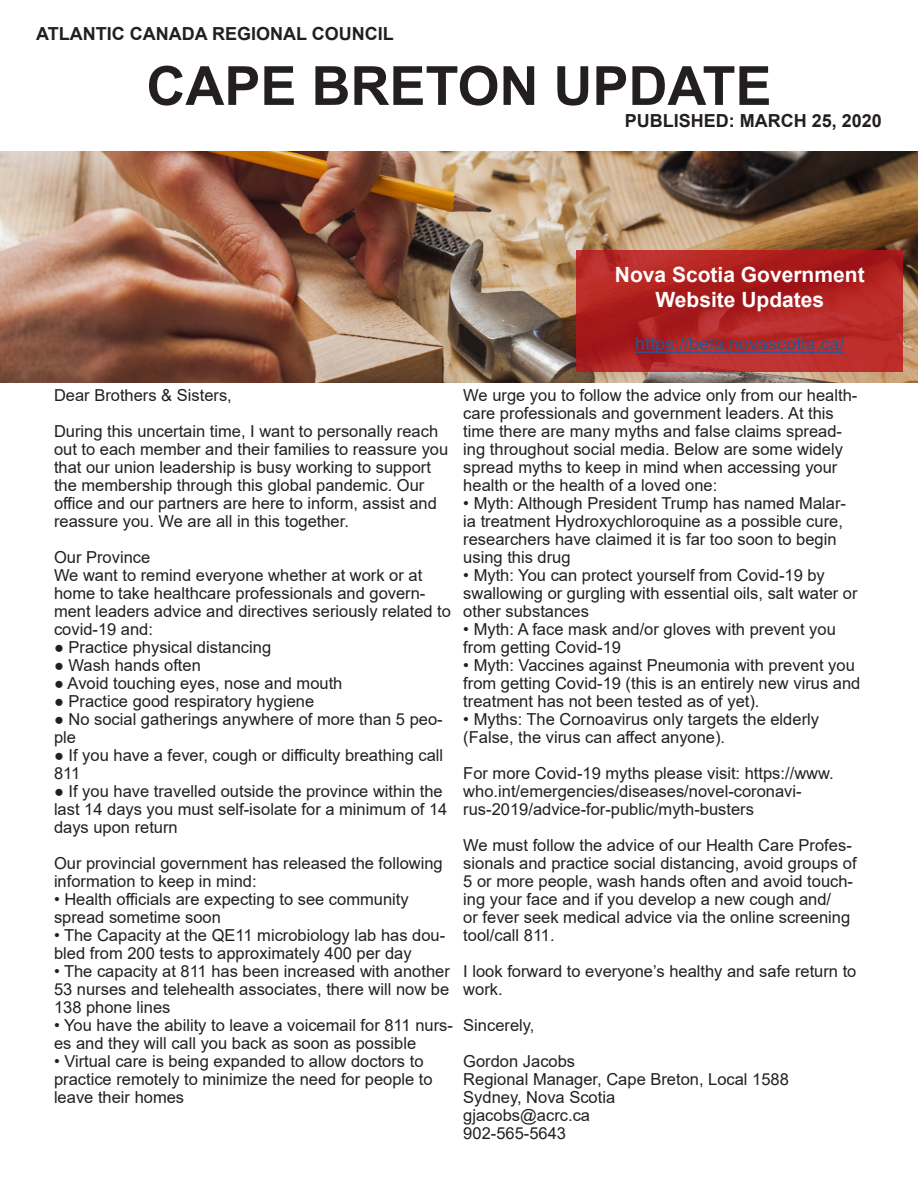
<style>
.page{position:relative;width:918px;height:1188px;background:#fff}
.page>*{position:absolute;margin:0;border:0;box-sizing:border-box;transform-origin:0 0}
.t1{font:700 54px "Arial";color:#231f20}
.t2{font:700 21px "Arial";color:#fff}
.t3{font:700 18px "Arial";color:#231f20}
.t4{font:18px "Arial";color:#175d9e}
.t5{font:16.5px/18px "Arial";color:#231f20}
</style>
<div class="page">
<img style="left:1px;top:152px;width:916px;height:230px">
<svg style="left:577px;top:250px;width:326px;height:122px;background:#b12423"></svg>
<hr style="left:635px;top:352px;width:209px;height:1px;background:#175d9e">
<p class="t3" style="left:36px;top:21px;width:359px">ATLANTIC CANADA REGIONAL COUNCIL</p>
<p class="t1" style="left:146px;top:48px;width:627px">CAPE BRETON UPDATE</p>
<p class="t3" style="left:625px;top:107px;width:259px">PUBLISHED: MARCH 25, 2020</p>
<p class="t2" style="left:615px;top:260px;width:251px">Nova Scotia Government</p>
<p class="t2" style="left:655px;top:285px;width:170px">Website Updates</p>
<p class="t4" style="left:635px;top:332px;width:211px">https://beta.novascotia.ca/</p>
<p class="t5" style="left:54px;top:386px;width:179px">Dear Brothers &amp; Sisters,</p>
<p class="t5" style="left:54px;top:422px;width:396px">During this uncertain time, I want to personally reach out to each member and their families to reassure you that our union leadership is busy working to support the membership through this global pandemic. Our office and our partners are here to inform, assist and reassure you. We are all in this together.</p>
<p class="t5" style="left:54px;top:548px;width:98px">Our Province</p>
<p class="t5" style="left:54px;top:566px;width:399px">We want to remind everyone whether at work or at home to take healthcare professionals and govern&shy;ment leaders advice and directives seriously related to covid-19 and:</p>
<p class="t5" style="left:54px;top:638px;width:219px">● Practice physical distancing</p>
<p class="t5" style="left:54px;top:656px;width:148px">● Wash hands often</p>
<p class="t5" style="left:54px;top:674px;width:290px">● Avoid touching eyes, nose and mouth</p>
<p class="t5" style="left:54px;top:692px;width:262px">● Practice good respiratory hygiene</p>
<p class="t5" style="left:54px;top:710px;width:390px">● No social gatherings anywhere of more than 5 peo&shy;ple</p>
<p class="t5" style="left:54px;top:746px;width:391px">● If you have a fever, cough or difficulty breathing call<br>811</p>
<p class="t5" style="left:54px;top:782px;width:395px">● If you have travelled outside the province within the last 14 days you must self-isolate for a minimum of 14 days upon return</p>
<p class="t5" style="left:54px;top:854px;width:390px">Our provincial government has released the following information to keep in mind:</p>
<p class="t5" style="left:54px;top:890px;width:356px">• Health officials are expecting to see community spread sometime soon</p>
<p class="t5" style="left:54px;top:926px;width:393px">• The Capacity at the QE11 microbiology lab has dou&shy;bled from 200 tests to approximately 400 per day</p>
<p class="t5" style="left:54px;top:962px;width:397px;text-align:justify">• The capacity at 811 has been increased with another 53 nurses and telehealth associates, there will now be 138 phone lines</p>
<p class="t5" style="left:54px;top:1016px;width:400px">• You have the ability to leave a voicemail for 811 nurs&shy;es and they will call you back as soon as possible</p>
<p class="t5" style="left:54px;top:1052px;width:380px">• Virtual care is being expanded to allow doctors to practice remotely to minimize the need for people to leave their homes</p>
<p class="t5" style="left:463px;top:386px;width:396px">We urge you to follow the advice only from our health&shy;care professionals and government leaders. At this time there are many myths and false claims spread&shy;ing throughout social media. Below are some widely spread myths to keep in mind when accessing your health or the health of a loved one:</p>
<p class="t5" style="left:463px;top:494px;width:384px">• Myth: Although President Trump has named Malar&shy;ia treatment Hydroxychloroquine as a possible cure, researchers have claimed it is far too soon to begin using this drug</p>
<p class="t5" style="left:463px;top:566px;width:396px">• Myth: You can protect yourself from Covid-19 by swallowing or gurgling with essential oils, salt water or other substances</p>
<p class="t5" style="left:463px;top:620px;width:374px">• Myth: A face mask and/or gloves with prevent you from getting Covid-19</p>
<p class="t5" style="left:463px;top:656px;width:399px">• Myth: Vaccines against Pneumonia with prevent you from getting Covid-19 (this is an entirely new virus and treatment has not been tested as of yet).</p>
<p class="t5" style="left:463px;top:710px;width:357px">• Myths: The Cornoavirus only targets the elderly (False, the virus can affect anyone).</p>
<p class="t5" style="left:463px;top:764px;width:372px">For more Covid-19 myths please visit: https://www. who.int/emergencies/diseases/novel-coronavi&shy;rus-2019/advice-for-public/myth-busters</p>
<p class="t5" style="left:463px;top:836px;width:395px">We must follow the advice of our Health Care Profes&shy;sionals and practice social distancing, avoid groups of 5 or more people, wash hands often and avoid touch&shy;ing your face and if you develop a new cough and/<br>or fever seek medical advice via the online screening tool/call 811.</p>
<p class="t5" style="left:463px;top:962px;width:395px">I look forward to everyone’s healthy and safe return to work.</p>
<p class="t5" style="left:463px;top:1016px;width:73px">Sincerely,</p>
<p class="t5" style="left:463px;top:1052px;width:113px">Gordon Jacobs</p>
<p class="t5" style="left:463px;top:1070px;width:327px">Regional Manager, Cape Breton, Local 1588</p>
<p class="t5" style="left:463px;top:1088px;width:153px">Sydney, Nova Scotia</p>
<p class="t5" style="left:463px;top:1106px;width:128px">gjacobs@acrc.ca</p>
<p class="t5" style="left:463px;top:1124px;width:104px">902-565-5643</p>
</div>
